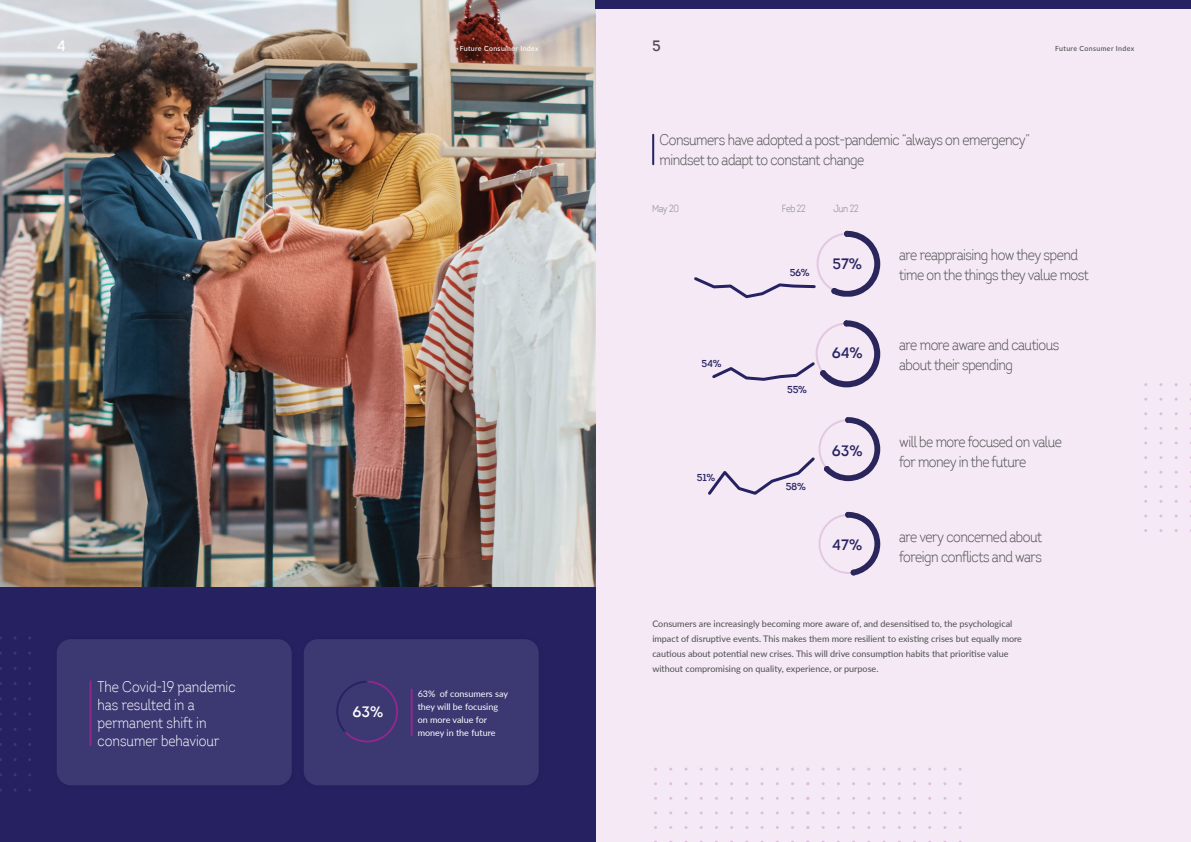
<style>
.page{position:relative;width:1191px;height:842px;background:#fff}
.page>*{position:absolute;margin:0;border:0;box-sizing:border-box;transform-origin:0 0}
.t1{font:300 15px/20px "Intro Cond";letter-spacing:-.03em;color:#4d4d4f}
.t2{font:300 15px/18px "Intro Cond";color:#fff}
.t3{font:15px "Intro Semi Bold Caps";color:#262262}
.t4{font:15px "Intro Semi Bold Caps";color:#fff}
.t5{font:15px "Intro Semi Bold Caps";color:#4d4d4f}
.t6{font:10px "Intro Semi Bold Caps";letter-spacing:-.03em;color:#262262}
.t7{font:300 10px "Intro Cond";letter-spacing:-.03em;color:#808285}
.t8{font:9px/15px "Lato";color:#4d4d4f}
.t9{font:9px/13px "Lato";color:#fff}
.t10{font:500 7px "Lato";letter-spacing:.05em;color:#fff}
.t11{font:500 7px "Lato";letter-spacing:.05em;color:#4d4d4f}
</style>
<div class="page">
<div style="left:595px;top:1px;width:596px;height:841px;background:#f4e9f4"></div>
<svg style="left:831px;top:231px;width:49px;height:66px"></svg>
<svg style="left:823px;top:417px;width:57px;height:64px"></svg>
<div style="left:818px;top:514px;width:60px;height:60px;border:2px solid #e4c7e1;border-radius:50%"></div>
<svg style="left:845px;top:512px;width:35px;height:64px"></svg>
<svg style="left:694px;top:277px;width:122px;height:22px"></svg>
<svg style="left:712px;top:320px;width:168px;height:67px"></svg>
<svg style="left:708px;top:457px;width:107px;height:38px"></svg>
<hr style="left:652px;top:135px;width:2px;height:29px;background:#262262">
<img style="left:0;top:0;width:595px;height:587px">
<div style="left:0;top:587px;width:595px;height:255px;background:#262262"></div>
<div style="left:57px;top:639px;width:235px;height:146px;background:#3c3872;border-radius:14px"></div>
<div style="left:304px;top:639px;width:235px;height:146px;background:#3c3872;border-radius:14px"></div>
<hr style="left:410px;top:689px;width:2px;height:46px;background:#92278f">
<svg style="left:336px;top:680px;width:62px;height:63px"></svg>
<hr style="left:89px;top:681px;width:2px;height:64px;background:#92278f">
<div style="left:595px;top:0;width:596px;height:9px;background:#262262"></div>
<h1 class="t4" style="left:57px;top:36px;width:10px">4</h1>
<p class="t10" style="left:460px;top:43px;width:81px">Future Consumer Index</p>
<h1 class="t5" style="left:652px;top:36px;width:10px">5</h1>
<p class="t11" style="left:1055px;top:43px;width:81px">Future Consumer Index</p>
<h1 class="t1" style="left:659px;top:130px;width:372px">Consumers have adopted a post-pandemic “always on emergency” mindset to adapt to constant change</h1>
<p class="t7" style="left:652px;top:202px;width:28px">May 20</p>
<p class="t7" style="left:782px;top:202px;width:26px">Feb 22</p>
<p class="t7" style="left:833px;top:202px;width:27px">Jun 22</p>
<p class="t6" style="left:701px;top:357px;width:21px">54%</p>
<p class="t6" style="left:697px;top:472px;width:20px">51%</p>
<p class="t6" style="left:789px;top:266px;width:21px">56%</p>
<h1 class="t3" style="left:832px;top:254px;width:31px">57%</h1>
<p class="t6" style="left:787px;top:383px;width:21px">55%</p>
<p class="t6" style="left:785px;top:480px;width:22px">58%</p>
<h1 class="t3" style="left:831px;top:344px;width:33px">64%</h1>
<h1 class="t3" style="left:832px;top:441px;width:32px">63%</h1>
<h1 class="t3" style="left:832px;top:536px;width:32px">47%</h1>
<h1 class="t1" style="left:899px;top:245px;width:191px">are reappraising how they spend time on the things they value most</h1>
<h1 class="t1" style="left:899px;top:335px;width:162px">are more aware and cautious about their spending</h1>
<h1 class="t1" style="left:899px;top:432px;width:164px">will be more focused on value for money in the future</h1>
<h1 class="t1" style="left:899px;top:527px;width:144px">are very concerned about foreign conflicts and wars</h1>
<h1 class="t2" style="left:98px;top:677px;width:139px">The Covid-19 pandemic has resulted in a permanent shift in consumer behaviour</h1>
<h1 class="t4" style="left:353px;top:703px;width:32px">63%</h1>
<p class="t9" style="left:418px;top:687px;width:92px">63% of consumers say they will be focusing on more value for money in the future</p>
<p class="t8" style="left:652px;top:615px;width:371px">Consumers are increasingly becoming more aware of, and desensitised to, the psychological impact of disruptive events. This makes them more resilient to existing crises but equally more cautious about potential new crises. This will drive consumption habits that prioritise value without compromising on quality, experience, or purpose.</p>
</div>
